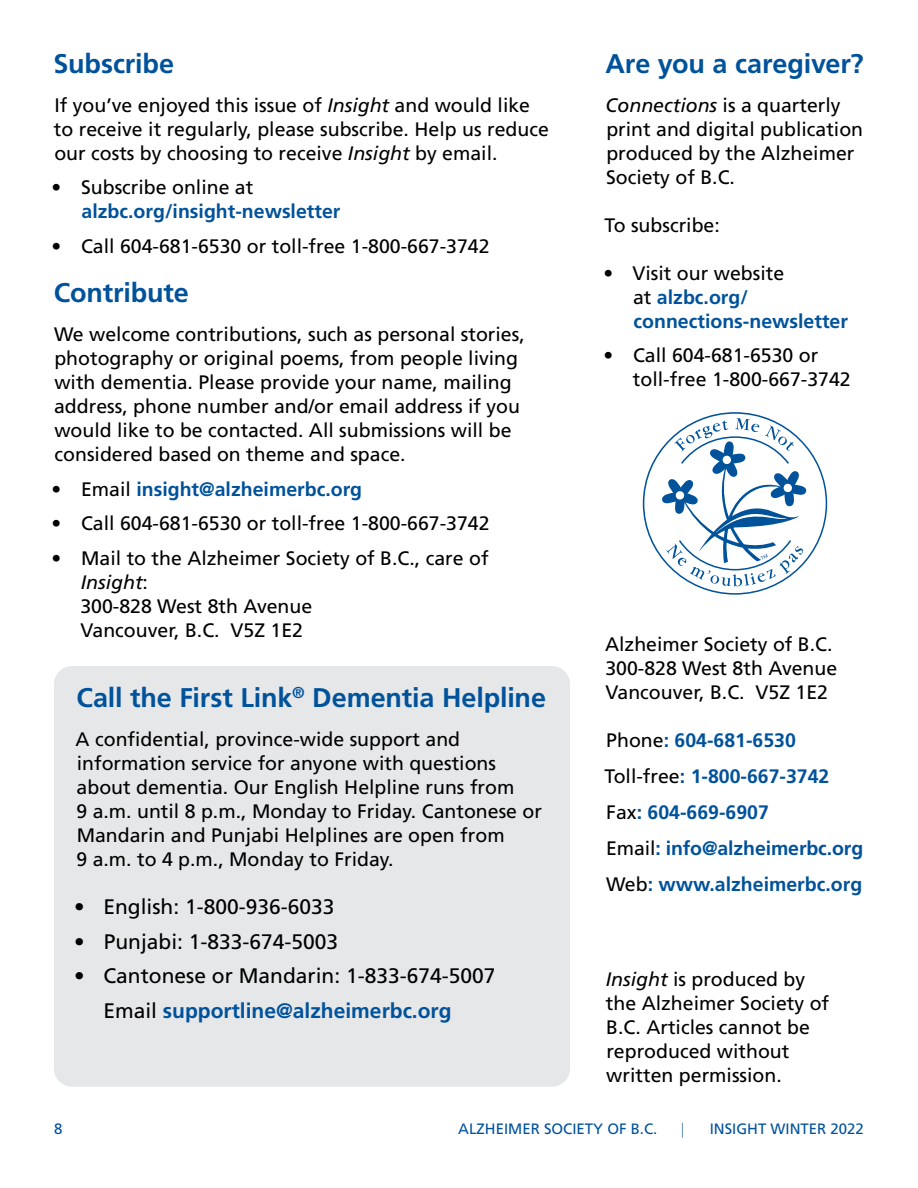
<style>
.page{position:relative;width:918px;height:1188px;background:#fff}
.page>*{position:absolute;margin:0;border:0;box-sizing:border-box;transform-origin:0 0}
.t1{font:700 27px "Frutiger LT Std";letter-spacing:-.005em;color:#00529b}
.t2{font:21px/34.5px "Frutiger LT Std";color:#000}
.t3{font:19.5px/24px "Frutiger LT Std";color:#000}
.t4{font:700 19.5px/36px "Frutiger LT Std";color:#00529b}
.t5{font:700 19.5px/24px "Frutiger LT Std";color:#00539b}
.t6{font:15px "Frutiger LT Std";color:#00529b}
.t7{font:15px "Frutiger LT Std";color:#00529b;scale:.5 1}
.s1{font-style:italic}
.s2{font-weight:400;color:#000}
.s3{font-weight:700;color:#00529b}
</style>
<div class="page">
<div style="left:54px;top:666px;width:516px;height:421px;background:#e6e7e8;border-radius:18px"></div>
<svg style="left:643px;top:412px;width:184px;height:183px"></svg>
<h1 class="t1" style="left:54px;top:48px;width:122px">Subscribe</h1>
<p class="t3" style="left:54px;top:93px;width:496px">If you’ve enjoyed this issue of <span class="s1">Insight</span> and would like to receive it regularly, please subscribe. Help us reduce our costs by choosing to receive <span class="s1">Insight</span> by email.</p>
<p class="t3" style="left:52px;top:176px;width:203px">• Subscribe online at</p>
<p class="t4" style="left:82px;top:194px;width:260px">alzbc.org/insight-newsletter</p>
<p class="t3" style="left:52px;top:234px;width:440px">• Call 604-681-6530 or toll-free 1-800-667-3742</p>
<h1 class="t1" style="left:54px;top:277px;width:136px">Contribute</h1>
<p class="t3" style="left:54px;top:323px;width:472px">We welcome contributions, such as personal stories, photography or original poems, from people living with dementia. Please provide your name, mailing address, phone number and/or email address if you would like to be contacted. All submissions will be considered based on theme and space.</p>
<p class="t4" style="left:52px;top:471px;width:312px"><span class="s2">• Email</span> insight@alzheimerbc.org</p>
<p class="t3" style="left:52px;top:512px;width:440px">• Call 604-681-6530 or toll-free 1-800-667-3742</p>
<p class="t3" style="left:80px;top:546px;width:410px;text-indent:-29px">• Mail to the Alzheimer Society of B.C., care of<br><span class="s1">Insight</span>:<br>300-828 West 8th Avenue<br>Vancouver, B.C. V5Z 1E2</p>
<h1 class="t1" style="left:76px;top:682px;width:471px">Call the First Link<sup>®</sup> Dementia Helpline</h1>
<p class="t3" style="left:76px;top:728px;width:468px">A confidential, province-wide support and information service for anyone with questions about dementia. Our English Helpline runs from<br>9 a.m. until 8 p.m., Monday to Friday. Cantonese or Mandarin and Punjabi Helplines are open from<br>9 a.m. to 4 p.m., Monday to Friday.</p>
<p class="t2" style="left:74px;top:890px;width:262px">• English: 1-800-936-6033</p>
<p class="t2" style="left:74px;top:924px;width:266px">• Punjabi: 1-833-674-5003</p>
<p class="t2" style="left:103px;top:959px;width:394px;text-indent:-29px">• Cantonese or Mandarin: 1-833-674-5007<br>Email <span class="s3">supportline@alzheimerbc.org</span></p>
<h1 class="t1" style="left:605px;top:48px;width:260px">Are you a caregiver?</h1>
<p class="t3" style="left:606px;top:93px;width:259px"><span class="s1">Connections</span> is a quarterly print and digital publication produced by the Alzheimer<br>Society of B.C.</p>
<p class="t3" style="left:604px;top:213px;width:117px">To subscribe:</p>
<p class="t5" style="left:633px;top:261px;width:216px;text-indent:-30px"><span class="s2">• Visit our website<br>at</span> alzbc.org/ connections-newsletter</p>
<p class="t3" style="left:633px;top:344px;width:219px;text-indent:-29px">• Call 604-681-6530 or toll-free 1-800-667-3742</p>
<p class="t3" style="left:605px;top:633px;width:234px">Alzheimer Society of B.C.<br>300-828 West 8th Avenue<br>Vancouver, B.C. V5Z 1E2</p>
<p class="t4" style="left:604px;top:723px;width:260px"><span class="s2">Phone</span>: 604-681-6530<br><span class="s2">Toll-free</span>: 1-800-667-3742<br><span class="s2">Fax</span>: 604-669-6907<br><span class="s2">Email</span>: info@alzheimerbc.org<br><span class="s2">Web</span>: www.alzheimerbc.org</p>
<p class="t3" style="left:606px;top:968px;width:225px"><span class="s1">Insight</span> is produced by the Alzheimer Society of<br>B.C. Articles cannot be reproduced without written permission.</p>
<p class="t6" style="left:54px;top:1120px;width:10px">8</p>
<p class="t6" style="left:458px;top:1120px;width:201px">ALZHEIMER SOCIETY OF B.C.</p>
<p class="t7" style="left:682px;top:1120px;width:5px">|</p>
<p class="t6" style="left:710px;top:1120px;width:156px">INSIGHT WINTER 2022</p>
</div>
